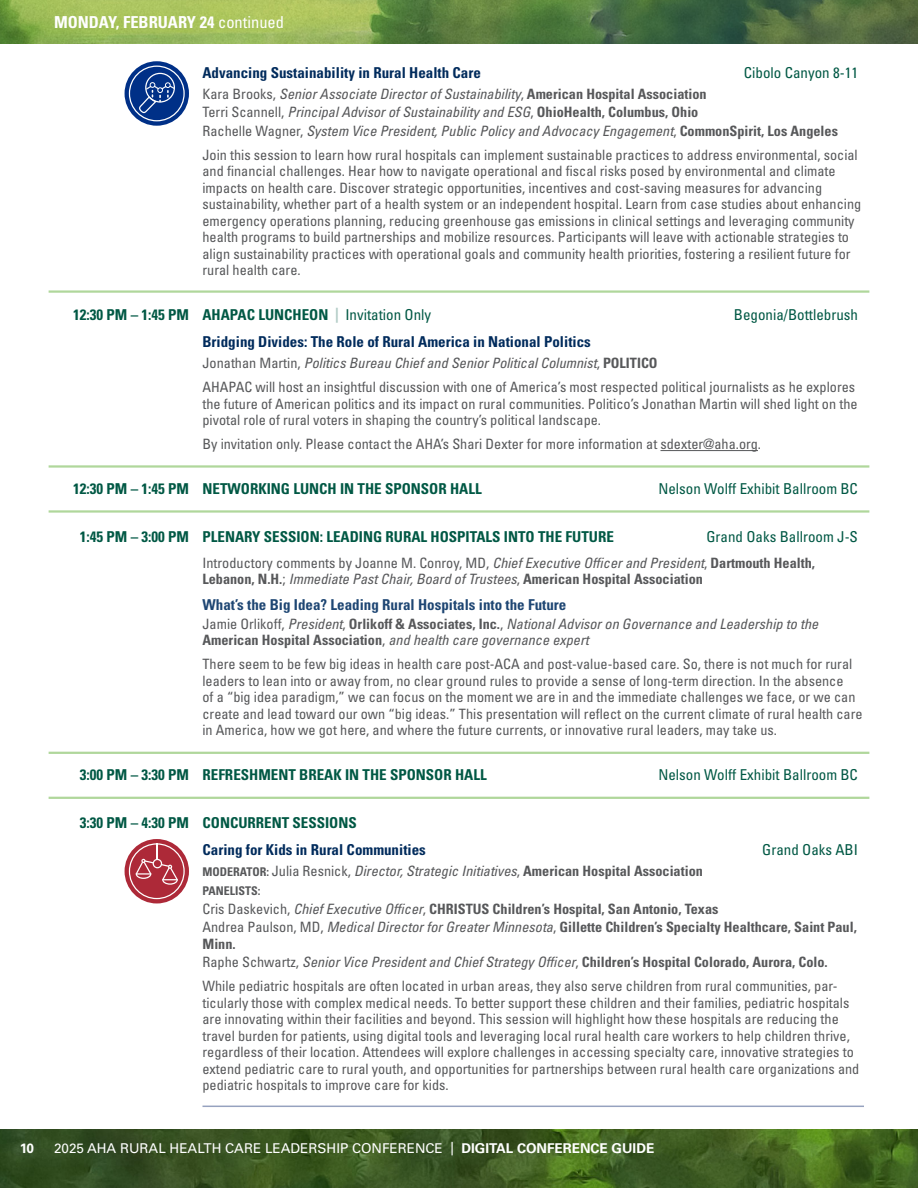
<style>
.page{position:relative;width:918px;height:1188px;background:#fff}
.page>*{position:absolute;margin:0;border:0;box-sizing:border-box;transform-origin:0 0}
.t1{font:700 condensed 16.5px "Univers LT Std";color:#fff}
.Time{font:700 condensed 15px "Univers LT Std";color:#005844}
.Time-2{font:700 condensed 15px "Univers LT Std";color:#002b5c}
.Time-3{font:condensed 15px "Univers LT Std";color:#005844}
.Speaker{font:700 condensed 15px "Univers LT Std";color:#1e4673}
.Time-4{font:condensed 14.25px/16.5px "Univers LT Std";color:#57585a}
.Time-5{font:italic condensed 14.25px/16.5px "Univers LT Pro";color:#57585a}
.Speaker-2{font:condensed 14.25px/16.5px "Univers LT Std";color:#57585a}
.Time-6{font:700 condensed 14.25px/16.5px "Univers LT Std";color:#57585a}
.Speaker-3{font:italic condensed 14.25px/16.5px "Univers LT Pro";color:#57585a}
.t2{font:13.5px "Univers LT Std";color:#fff}
.t3{font:700 13.5px "Univers LT Std";color:#fff}
.Time-7{font:700 condensed 12px "Univers LT Std";color:#57585a}
.s1{font-weight:400}
.s2{font-family:"Univers LT Std";font-style:normal}
.s3{font-family:"Univers LT Std";font-weight:700;font-style:normal}
.s4{color:#b3cdc7}
.s5{font-family:"Univers LT Std";font-weight:700;font-style:normal;font-size:12px}
.s6{font-family:"Univers LT Pro";font-weight:400;font-style:italic}
.s7{font-weight:700}
</style>
<div class="page">
<img style="left:0;top:1130px;width:918px;height:58px">
<hr style="left:49px;top:290px;width:820px;height:3px;background:#b0d79b">
<hr style="left:49px;top:465px;width:820px;height:3px;background:#b0d79b">
<hr style="left:661px;top:450px;width:97px;height:1px;background:#57585a">
<hr style="left:49px;top:510px;width:820px;height:3px;background:#b0d79b">
<hr style="left:49px;top:752px;width:820px;height:2px;background:#b0d79b">
<hr style="left:49px;top:797px;width:820px;height:2px;background:#b0d79b">
<hr style="left:202px;top:1106px;width:662px;height:1px;background:#96a2bf">
<svg style="left:125px;top:61px;width:64px;height:65px"></svg>
<svg style="left:129px;top:66px;width:56px;height:55px;background:#375ca1"></svg>
<div style="left:125px;top:839px;width:64px;height:64px;background:#ad2938;border-radius:32px"></div>
<svg style="left:129px;top:843px;width:56px;height:56px"></svg>
<img style="left:0;top:0;width:918px;height:43px">
<p class="t1" style="left:54px;top:12px;width:232px">MONDAY, FEBRUARY 24 <span class="s1">continued</span></p>
<p class="Time-2" style="left:202px;top:63px;width:280px">Advancing Sustainability in Rural Health Care</p>
<p class="Time-3" style="left:744px;top:63px;width:116px">Cibolo Canyon 8-11</p>
<p class="Time-5" style="left:202px;top:85px;width:506px"><span class="s2">Kara Brooks,</span> Senior Associate Director of Sustainability<span class="s2">,</span> <span class="s3">American Hospital Association</span></p>
<p class="Time-5" style="left:202px;top:103px;width:497px"><span class="s2">Terri Scannell,</span> Principal Advisor of Sustainability and ESG<span class="s2">,</span> <span class="s3">OhioHealth, Columbus, Ohio</span></p>
<p class="Time-5" style="left:202px;top:122px;width:637px"><span class="s2">Rachelle Wagner,</span> System Vice President, Public Policy and Advocacy Engagement<span class="s2">,</span> <span class="s3">CommonSpirit, Los Angeles</span></p>
<p class="Time-4" style="left:202px;top:146px;width:660px">Join this session to learn how rural hospitals can implement sustainable practices to address environmental, social and financial challenges. Hear how to navigate operational and fiscal risks posed by environmental and climate impacts on health care. Discover strategic opportunities, incentives and cost-saving measures for advancing sustainability, whether part of a health system or an independent hospital. Learn from case studies about enhancing emergency operations planning, reducing greenhouse gas emissions in clinical settings and leveraging community health programs to build partnerships and mobilize resources. Participants will leave with actionable strategies to align sustainability practices with operational goals and community health priorities, fostering a resilient future for rural health care.</p>
<p class="Time" style="left:73px;top:306px;width:360px">12:30 PM – 1:45 PM AHAPAC LUNCHEON <span class="s4">|</span> <span class="s1">Invitation Only</span></p>
<p class="Time-3" style="left:734px;top:306px;width:126px">Begonia/Bottlebrush</p>
<p class="Time-2" style="left:202px;top:333px;width:390px">Bridging Divides: The Role of Rural America in National Politics</p>
<p class="Time-5" style="left:202px;top:354px;width:457px"><span class="s2">Jonathan Martin,</span> Politics Bureau Chief and Senior Political Columnist<span class="s2">,</span> <span class="s3">POLITICO</span></p>
<p class="Time-4" style="left:202px;top:379px;width:657px">AHAPAC will host an insightful discussion with one of America’s most respected political journalists as he explores the future of American politics and its impact on rural communities. Politico’s Jonathan Martin will shed light on the pivotal role of rural voters in shaping the country’s political landscape.</p>
<p class="Time-4" style="left:202px;top:436px;width:560px">By invitation only. Please contact the AHA’s Shari Dexter for more information at sdexter@aha.org.</p>
<p class="Time" style="left:73px;top:480px;width:410px">12:30 PM – 1:45 PM NETWORKING LUNCH IN THE SPONSOR HALL</p>
<p class="Time-3" style="left:658px;top:479px;width:201px">Nelson Wolff Exhibit Ballroom BC</p>
<p class="Time" style="left:80px;top:528px;width:536px">1:45 PM – 3:00 PM PLENARY SESSION: LEADING RURAL HOSPITALS INTO THE FUTURE</p>
<p class="Time-3" style="left:706px;top:527px;width:153px">Grand Oaks Ballroom J-S</p>
<p class="Time-5" style="left:202px;top:554px;width:614px"><span class="s2">Introductory comments by Joanne M. Conroy, MD,</span> Chief Executive Officer and President<span class="s2">,</span> <span class="s3">Dartmouth Health,<br>Lebanon, N.H.</span><span class="s2">;</span> Immediate Past Chair, Board of Trustees<span class="s2">,</span> <span class="s3">American Hospital Association</span></p>
<p class="Speaker" style="left:202px;top:596px;width:365px">What’s the Big Idea? Leading Rural Hospitals into the Future</p>
<p class="Speaker-3" style="left:202px;top:615px;width:617px"><span class="s2">Jamie Orlikoff,</span> President<span class="s2">,</span> <span class="s3">Orlikoff &amp; Associates, Inc.</span><span class="s2">,</span> National Advisor on Governance and Leadership to the<br><span class="s3">American Hospital Association</span><span class="s2">,</span> and health care governance expert</p>
<p class="Speaker-2" style="left:202px;top:656px;width:662px">There seem to be few big ideas in health care post-ACA and post-value-based care. So, there is not much for rural leaders to lean into or away from, no clear ground rules to provide a sense of long-term direction. In the absence<br>of a “big idea paradigm,” we can focus on the moment we are in and the immediate challenges we face, or we can create and lead toward our own “big ideas.” This presentation will reflect on the current climate of rural health care in America, how we got here, and where the future currents, or innovative rural leaders, may take us.</p>
<p class="Time" style="left:80px;top:766px;width:408px">3:00 PM – 3:30 PM REFRESHMENT BREAK IN THE SPONSOR HALL</p>
<p class="Time-3" style="left:658px;top:766px;width:201px">Nelson Wolff Exhibit Ballroom BC</p>
<p class="Time" style="left:80px;top:814px;width:278px">3:30 PM – 4:30 PM CONCURRENT SESSIONS</p>
<p class="Time-2" style="left:202px;top:841px;width:225px">Caring for Kids in Rural Communities</p>
<p class="Time-3" style="left:762px;top:841px;width:97px">Grand Oaks ABI</p>
<p class="Time-5" style="left:202px;top:863px;width:502px"><span class="s5">MODERATOR:</span> <span class="s2">Julia Resnick,</span> Director, Strategic Initiatives<span class="s2">,</span> <span class="s3">American Hospital Association</span></p>
<p class="Time-7" style="left:202px;top:883px;width:60px">PANELISTS:</p>
<p class="Time-6" style="left:202px;top:900px;width:518px"><span class="s1">Cris Daskevich,</span> <span class="s6">Chief Executive Officer</span><span class="s1">,</span> CHRISTUS Children’s Hospital, San Antonio, Texas</p>
<p class="Time-6" style="left:202px;top:919px;width:656px"><span class="s1">Andrea Paulson, MD,</span> <span class="s6">Medical Director for Greater Minnesota</span><span class="s1">,</span> Gillette Children’s Specialty Healthcare, Saint Paul,<br>Minn.</p>
<p class="Time-5" style="left:202px;top:954px;width:627px"><span class="s2">Raphe Schwartz,</span> Senior Vice President and Chief Strategy Officer<span class="s2">,</span> <span class="s3">Children’s Hospital Colorado, Aurora, Colo.</span></p>
<p class="Time-4" style="left:202px;top:978px;width:658px">While pediatric hospitals are often located in urban areas, they also serve children from rural communities, par&shy;ticularly those with complex medical needs. To better support these children and their families, pediatric hospitals are innovating within their facilities and beyond. This session will highlight how these hospitals are reducing the travel burden for patients, using digital tools and leveraging local rural health care workers to help children thrive, regardless of their location. Attendees will explore challenges in accessing specialty care, innovative strategies to extend pediatric care to rural youth, and opportunities for partnerships between rural health care organizations and pediatric hospitals to improve care for kids.</p>
<p class="t3" style="left:20px;top:1141px;width:16px">10</p>
<p class="t2" style="left:54px;top:1141px;width:602px">2025 AHA RURAL HEALTH CARE LEADERSHIP CONFERENCE | <span class="s7">DIGITAL CONFERENCE GUIDE</span></p>
</div>
